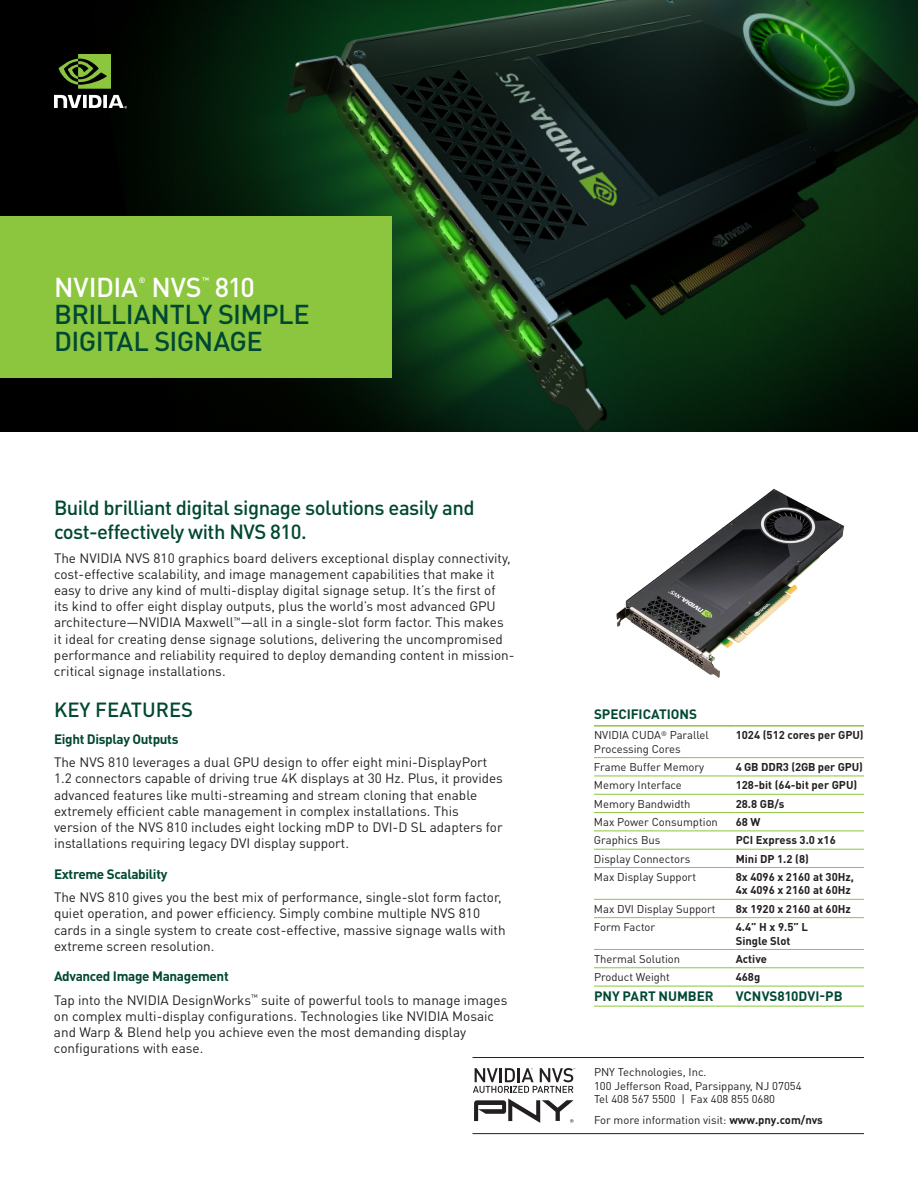
<style>
.page{position:relative;width:918px;height:1188px;background:#fff}
.page>*{position:absolute;margin:0;border:0;box-sizing:border-box;transform-origin:0 0}
.H0_Title{font:500 27px/27px "DIN Pro";letter-spacing:-.02em;color:#004833}
.H0_Title-2{font:500 27px "DIN Pro";letter-spacing:-.005em;color:#fff}
.H2_Heading{font:500 20.25px/24.3px "DIN Pro";letter-spacing:-.025em;color:#004833}
.H2_Heading-2{font:500 20.25px "DIN Pro";color:#004833}
.Body_Text{font:13.5px/16.2px "DIN Pro";color:#231f20}
.H6_Heading{font:700 13.5px "DIN Pro";letter-spacing:-.025em;color:#004833}
.H5_Heading{font:700 13.5px "DIN Pro";letter-spacing:-.005em;color:#004833}
.Body_Text-2{font:11.25px/13.5px "DIN Pro";color:#231f20}
.Right_Column{font:700 11.25px/13.5px "DIN Pro";color:#231f20}
.H0_Title-3{font:500 7.8px "DIN Pro";color:#fff}
.s1{color:#fff}
.s2{font-weight:700}
</style>
<div class="page">
<img style="left:175px;top:0;width:743px;height:432px">
<div style="left:0;top:0;width:175px;height:432px;background:#000"></div>
<svg style="left:54px;top:95px;width:73px;height:13px"></svg>
<svg style="left:59px;top:54px;width:52px;height:35px"></svg>
<img style="left:616px;top:489px;width:228px;height:189px">
<div style="left:0;top:216px;width:392px;height:162px;background:#8bc63e"></div>
<hr style="left:594px;top:757px;width:142px;height:1px;background:#8bc63e">
<hr style="left:736px;top:757px;width:128px;height:1px;background:#8bc63e">
<hr style="left:594px;top:776px;width:142px;height:1px;background:#8bc63e">
<hr style="left:736px;top:776px;width:128px;height:1px;background:#8bc63e">
<hr style="left:594px;top:794px;width:142px;height:1px;background:#8bc63e">
<hr style="left:736px;top:794px;width:128px;height:1px;background:#8bc63e">
<hr style="left:594px;top:812px;width:142px;height:1px;background:#8bc63e">
<hr style="left:736px;top:812px;width:128px;height:1px;background:#8bc63e">
<hr style="left:594px;top:831px;width:142px;height:1px;background:#8bc63e">
<hr style="left:736px;top:831px;width:128px;height:1px;background:#8bc63e">
<hr style="left:594px;top:849px;width:142px;height:1px;background:#8bc63e">
<hr style="left:736px;top:849px;width:128px;height:1px;background:#8bc63e">
<hr style="left:594px;top:867px;width:142px;height:1px;background:#8bc63e">
<hr style="left:736px;top:867px;width:128px;height:1px;background:#8bc63e">
<hr style="left:594px;top:899px;width:142px;height:1px;background:#8bc63e">
<hr style="left:736px;top:899px;width:128px;height:1px;background:#8bc63e">
<hr style="left:594px;top:917px;width:142px;height:1px;background:#8bc63e">
<hr style="left:736px;top:917px;width:128px;height:1px;background:#8bc63e">
<hr style="left:594px;top:949px;width:142px;height:1px;background:#8bc63e">
<hr style="left:736px;top:949px;width:128px;height:1px;background:#8bc63e">
<hr style="left:594px;top:967px;width:142px;height:1px;background:#8bc63e">
<hr style="left:736px;top:967px;width:128px;height:1px;background:#8bc63e">
<hr style="left:594px;top:986px;width:142px;height:1px;background:#8bc63e">
<hr style="left:736px;top:986px;width:128px;height:1px;background:#8bc63e">
<hr style="left:594px;top:1006px;width:142px;height:1px;background:#8bc63e">
<hr style="left:736px;top:1006px;width:128px;height:1px;background:#8bc63e">
<hr style="left:594px;top:725px;width:142px;height:2px;background:#8bc63e">
<hr style="left:736px;top:725px;width:128px;height:2px;background:#8bc63e">
<hr style="left:472px;top:1057px;width:122px;height:1px;background:#231f20">
<hr style="left:594px;top:1057px;width:270px;height:1px;background:#231f20">
<hr style="left:472px;top:1133px;width:122px;height:1px;background:#231f20">
<hr style="left:594px;top:1133px;width:270px;height:1px;background:#231f20">
<svg style="left:474px;top:1099px;width:100px;height:24px"></svg>
<svg style="left:473px;top:1068px;width:102px;height:25px"></svg>
<p class="H0_Title" style="left:54px;top:273px;width:257px;text-indent:161px"><span class="s1">810<br></span>BRILLIANTLY SIMPLE<br>DIGITAL SIGNAGE</p>
<p class="H0_Title-2" style="left:54px;top:269px;width:86px">NVIDIA</p>
<p class="H0_Title-3" style="left:139px;top:275px;width:8px">®</p>
<p class="H0_Title-2" style="left:151px;top:269px;width:52px">NVS</p>
<p class="H0_Title-3" style="left:202px;top:275px;width:8px">™</p>
<p class="H2_Heading" style="left:54px;top:495px;width:422px">Build brilliant digital signage solutions easily and cost-effectively with NVS 810.</p>
<p class="Body_Text" style="left:54px;top:549px;width:462px">The NVIDIA NVS 810 graphics board delivers exceptional display connectivity, cost-effective scalability, and image management capabilities that make it easy to drive any kind of multi-display digital signage setup. It’s the first of<br>its kind to offer eight display outputs, plus the world’s most advanced GPU architecture—NVIDIA Maxwell<sup>™</sup>—all in a single-slot form factor. This makes it ideal for creating dense signage solutions, delivering the uncompromised performance and reliability required to deploy demanding content in mission&shy;critical signage installations.</p>
<h2 class="H2_Heading-2" style="left:54px;top:696px;width:141px">KEY FEATURES</h2>
<p class="H6_Heading" style="left:54px;top:730px;width:126px">Eight Display Outputs</p>
<p class="Body_Text" style="left:54px;top:754px;width:450px">The NVS 810 leverages a dual GPU design to offer eight mini-DisplayPort 1.2 connectors capable of driving true 4K displays at 30 Hz. Plus, it provides advanced features like multi-streaming and stream cloning that enable extremely efficient cable management in complex installations. This version of the NVS 810 includes eight locking mDP to DVI-D SL adapters for installations requiring legacy DVI display support.</p>
<p class="H6_Heading" style="left:54px;top:865px;width:115px">Extreme Scalability</p>
<p class="Body_Text" style="left:54px;top:889px;width:453px">The NVS 810 gives you the best mix of performance, single-slot form factor, quiet operation, and power efficiency. Simply combine multiple NVS 810 cards in a single system to create cost-effective, massive signage walls with extreme screen resolution.</p>
<p class="H6_Heading" style="left:54px;top:967px;width:176px">Advanced Image Management</p>
<p class="Body_Text" style="left:54px;top:991px;width:455px">Tap into the NVIDIA DesignWorks<sup>™</sup> suite of powerful tools to manage images on complex multi-display configurations. Technologies like NVIDIA Mosaic and Warp &amp; Blend help you achieve even the most demanding display configurations with ease.</p>
<p class="H5_Heading" style="left:594px;top:705px;width:105px">SPECIFICATIONS</p>
<p class="Body_Text-2" style="left:594px;top:728px;width:116px">NVIDIA CUDA<sup>®</sup> Parallel<br>Processing Cores</p>
<p class="Right_Column" style="left:736px;top:728px;width:129px">1024 (512 cores per GPU)</p>
<p class="Body_Text-2" style="left:594px;top:760px;width:112px">Frame Buffer Memory</p>
<p class="Right_Column" style="left:736px;top:760px;width:129px">4 GB DDR3 (2GB per GPU)</p>
<p class="Body_Text-2" style="left:594px;top:778px;width:89px">Memory Interface</p>
<p class="Right_Column" style="left:736px;top:778px;width:123px">128-bit (64-bit per GPU)</p>
<p class="Body_Text-2" style="left:594px;top:796px;width:98px">Memory Bandwidth</p>
<p class="Right_Column" style="left:736px;top:796px;width:50px">28.8 GB/s</p>
<p class="Body_Text-2" style="left:594px;top:815px;width:125px">Max Power Consumption</p>
<p class="Right_Column" style="left:736px;top:815px;width:26px">68 W</p>
<p class="Body_Text-2" style="left:594px;top:833px;width:68px">Graphics Bus</p>
<p class="Right_Column" style="left:736px;top:833px;width:102px">PCI Express 3.0 x16</p>
<p class="Body_Text-2" style="left:594px;top:851px;width:98px">Display Connectors</p>
<p class="Right_Column" style="left:736px;top:851px;width:75px">Mini DP 1.2 (8)</p>
<p class="Body_Text-2" style="left:594px;top:870px;width:104px">Max Display Support</p>
<p class="Right_Column" style="left:736px;top:870px;width:120px">8x 4096 x 2160 at 30Hz,<br>4x 4096 x 2160 at 60Hz</p>
<p class="Body_Text-2" style="left:594px;top:902px;width:123px">Max DVI Display Support</p>
<p class="Right_Column" style="left:736px;top:902px;width:117px">8x 1920 x 2160 at 60Hz</p>
<p class="Body_Text-2" style="left:594px;top:920px;width:63px">Form Factor</p>
<p class="Right_Column" style="left:736px;top:920px;width:74px">4.4” H x 9.5” L<br>Single Slot</p>
<p class="Body_Text-2" style="left:594px;top:952px;width:88px">Thermal Solution</p>
<p class="Right_Column" style="left:736px;top:952px;width:33px">Active</p>
<p class="Body_Text-2" style="left:594px;top:970px;width:78px">Product Weight</p>
<p class="Right_Column" style="left:736px;top:970px;width:26px">468g</p>
<p class="H5_Heading" style="left:594px;top:987px;width:121px">PNY PART NUMBER</p>
<p class="H5_Heading" style="left:736px;top:987px;width:108px">VCNVS810DVI-PB</p>
<p class="Body_Text-2" style="left:594px;top:1065px;width:209px">PNY Technologies, Inc.<br>100 Jefferson Road, Parsippany, NJ 07054<br>Tel 408 567 5500 | Fax 408 855 0680</p>
<p class="Body_Text-2" style="left:594px;top:1112px;width:230px">For more information visit: <span class="s2">www.pny.com/nvs</span></p>
</div>
